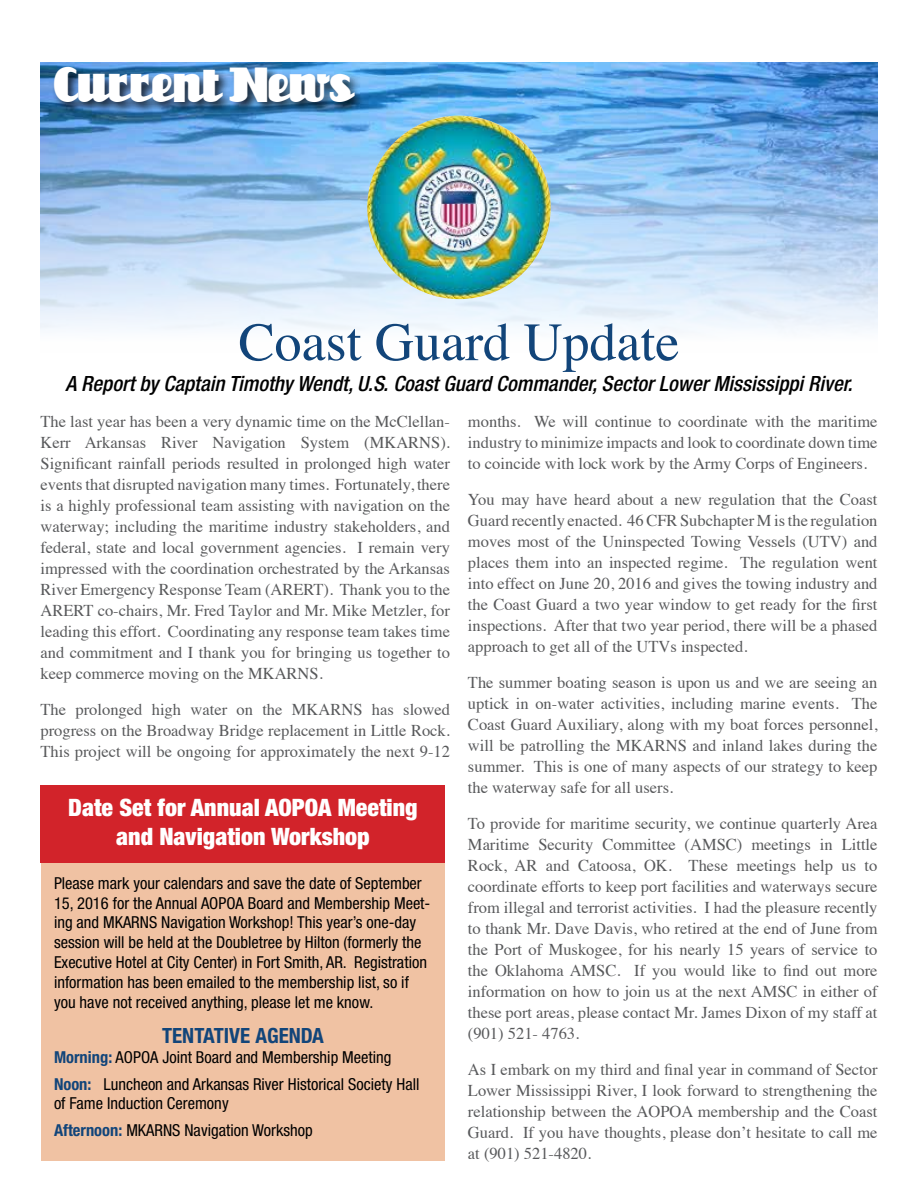
<style>
.page{position:relative;width:918px;height:1188px;background:#fff}
.page>*{position:absolute;margin:0;border:0;box-sizing:border-box;transform-origin:0 0}
.t1{font:54px "Times";color:#12457a}
.t2{font:45px "Unicorn";color:#fff}
.t3{font:900 condensed 24px/28.8px "Helvetica Neue LT Std";color:#fff;text-align:center}
.t4{font:italic 500 condensed 21px "Helvetica Neue LT Std";color:#000}
.t5{font:700 condensed 21px "Helvetica Neue LT Std";color:#12457a}
.t6{font:16.5px/21px "Times";color:#58595b;text-align:justify}
.t7{font:condensed 16.5px/19.8px "Helvetica Neue LT Std";color:#000}
.s1{font-weight:700;color:#12457a}
</style>
<div class="page">
<img style="left:40px;top:63px;width:837px;height:270px">
<div style="left:41px;top:786px;width:404px;height:375px;background:#f0c2a3"></div>
<div style="left:40px;top:785px;width:406px;height:78px;background:#d2232a"></div>
<div style="left:51px;top:65px;width:315px;height:50px;background:#000;opacity:.75"></div>
<img style="left:367px;top:116px;width:184px;height:183px;border-radius:92px">
<h2 class="t2" style="left:54px;top:60px;width:301px">Current News</h2>
<h1 class="t1" style="left:239px;top:292px;width:442px">Coast Guard Update</h1>
<p class="t4" style="left:65px;top:371px;width:789px">A Report by Captain Timothy Wendt, U.S. Coast Guard Commander, Sector Lower Mississippi River.</p>
<p class="t6" style="left:40px;top:410px;width:411px">The last year has been a very dynamic time on the McClellan-Kerr Arkansas River Navigation System (MKARNS).<br>Significant rainfall periods resulted in prolonged high water events that disrupted navigation many times. Fortunately, there is a highly professional team assisting with navigation on the waterway; including the maritime industry stakeholders, and federal, state and local government agencies. I remain very impressed with the coordination orchestrated by the Arkansas River Emergency Response Team (ARERT). Thank you to the ARERT co-chairs, Mr. Fred Taylor and Mr. Mike Metzler, for leading this effort. Coordinating any response team takes time and commitment and I thank you for bringing us together to keep commerce moving on the MKARNS.</p>
<p class="t6" style="left:40px;top:698px;width:411px">The prolonged high water on the MKARNS has slowed progress on the Broadway Bridge replacement in Little Rock.<br>This project will be ongoing for approximately the next 9-12</p>
<p class="t6" style="left:468px;top:410px;width:411px">months. We will continue to coordinate with the maritime industry to minimize impacts and look to coordinate down time to coincide with lock work by the Army Corps of Engineers.</p>
<p class="t6" style="left:468px;top:488px;width:411px">You may have heard about a new regulation that the Coast Guard recently enacted. 46 CFR Subchapter M is the regulation moves most of the Uninspected Towing Vessels (UTV) and places them into an inspected regime. The regulation went into effect on June 20, 2016 and gives the towing industry and the Coast Guard a two year window to get ready for the first inspections. After that two year period, there will be a phased approach to get all of the UTVs inspected.</p>
<p class="t6" style="left:468px;top:671px;width:411px">The summer boating season is upon us and we are seeing an uptick in on-water activities, including marine events. The Coast Guard Auxiliary, along with my boat forces personnel, will be patrolling the MKARNS and inland lakes during the summer. This is one of many aspects of our strategy to keep the waterway safe for all users.</p>
<p class="t6" style="left:468px;top:812px;width:411px">To provide for maritime security, we continue quarterly Area Maritime Security Committee (AMSC) meetings in Little Rock, AR and Catoosa, OK. These meetings help us to coordinate efforts to keep port facilities and waterways secure from illegal and terrorist activities. I had the pleasure recently to thank Mr. Dave Davis, who retired at the end of June from the Port of Muskogee, for his nearly 15 years of service to the Oklahoma AMSC. If you would like to find out more information on how to join us at the next AMSC in either of these port areas, please contact Mr. James Dixon of my staff at (901) 521- 4763.</p>
<p class="t6" style="left:468px;top:1058px;width:411px">As I embark on my third and final year in command of Sector Lower Mississippi River, I look forward to strengthening the relationship between the AOPOA membership and the Coast Guard. If you have thoughts, please don’t hesitate to call me at (901) 521-4820.</p>
<h3 class="t3" style="left:68px;top:792px;width:351px">Date Set for Annual AOPOA Meeting and Navigation Workshop</h3>
<p class="t7" style="left:54px;top:873px;width:378px">Please mark your calendars and save the date of September 15, 2016 for the Annual AOPOA Board and Membership Meet&shy;ing and MKARNS Navigation Workshop! This year’s one-day session will be held at the Doubletree by Hilton (formerly the Executive Hotel at City Center) in Fort Smith, AR. Registration information has been emailed to the membership list, so if you have not received anything, please let me know.</p>
<p class="t5" style="left:162px;top:1023px;width:163px">TENTATIVE AGENDA</p>
<p class="t7" style="left:54px;top:1044px;width:367px;line-height:26.5px"><span class="s1">Morning:</span> AOPOA Joint Board and Membership Meeting<br><span class="s1">Noon:</span> Luncheon and Arkansas River Historical Society Hall</p>
<p class="t7" style="left:54px;top:1090px;width:260px;line-height:26.5px">of Fame Induction Ceremony<br><span class="s1">Afternoon:</span> MKARNS Navigation Workshop</p>
</div>
